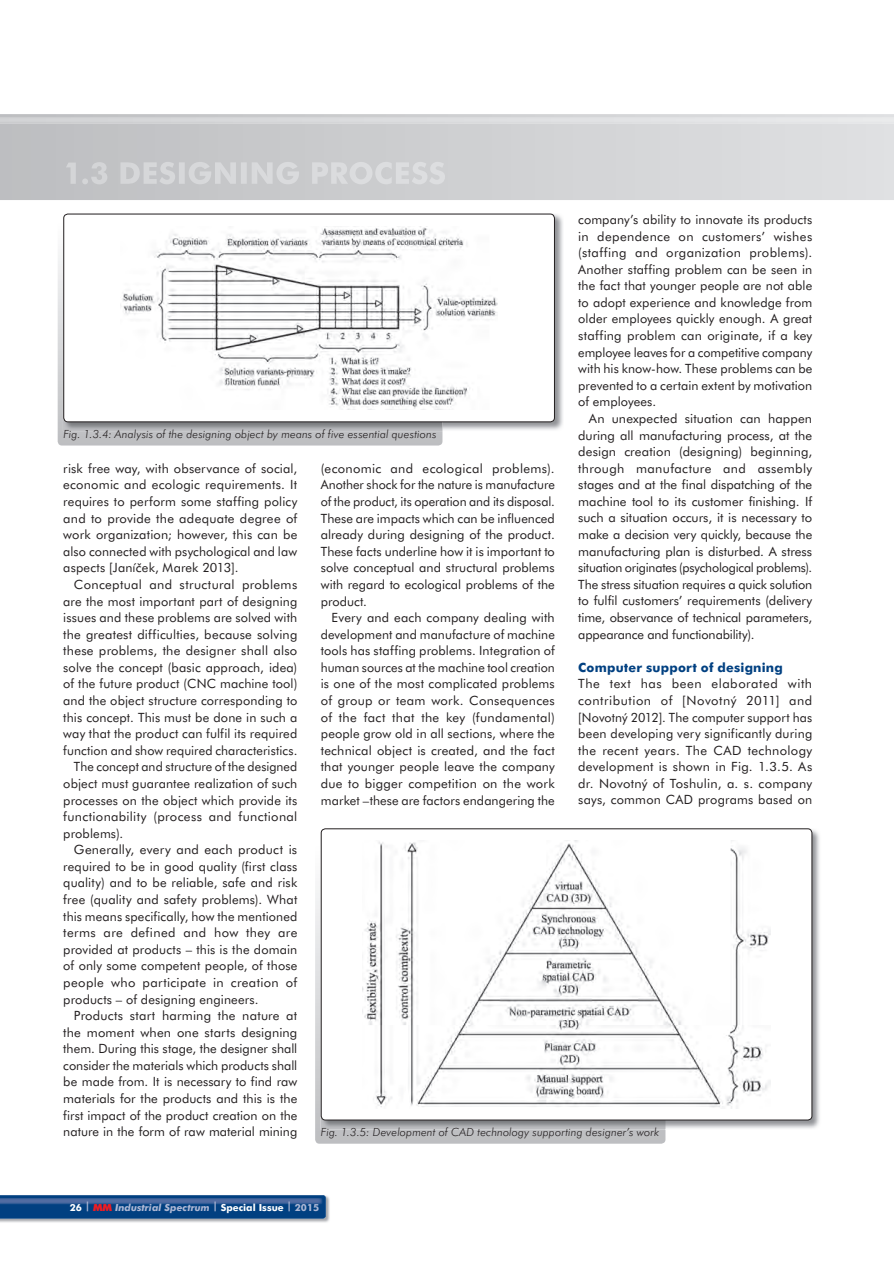
<style>
.page{position:relative;width:894px;height:1264px;background:#fff}
.page>*{position:absolute;margin:0;border:0;box-sizing:border-box;transform-origin:0 0}
.t1{font:12.75px/16.6px "Futura BTCE";letter-spacing:.01em;color:#231f20;text-align:justify}
.t2{font:12.75px "Futura BTCE";letter-spacing:.03em;color:#231f20}
.t3{font:700 12.75px "Futura BTCE";letter-spacing:.015em;color:#014081}
.t4{font:italic 300 11.25px "Futura BTCE";letter-spacing:.01em;color:#231f20}
.t5{font:italic 700 9.75px "Futura BTCE";color:#aeb8d5}
.s1{font-style:normal;color:#fff}
.s2{font-weight:900;font-style:normal;color:#ee1d23}
.s3{font-style:normal}
</style>
<div class="page">
<svg style="left:0;top:114px;width:893px;height:86px;background:#cfd0d2"></svg>
<img style="left:0;top:117px;width:893px;height:7px">
<img style="left:0;top:1196px;width:330px;height:26px">
<div style="left:0;top:1195px;width:326px;height:23px;background:#014081"></div>
<img style="left:0;top:1197px;width:322px;height:7px">
<div style="left:66px;top:162px;width:379px;height:22px;background:#c7c8ca"></div>
<svg style="left:315px;top:886px;width:350px;height:257px;background:#c4c5c7"></svg>
<img style="left:665px;top:877px;width:155px;height:252px">
<img style="left:320px;top:845px;width:345px;height:284px">
<div style="left:321px;top:828px;width:490px;height:291px;background:#fff;border-radius:4px"></div>
<img style="left:362px;top:840px;width:408px;height:267px">
<div style="left:321px;top:828px;width:491px;height:292px;border:1px solid #231f20;border-radius:4px"></div>
<svg style="left:58px;top:249px;width:384px;height:196px;background:#c2c3c6"></svg>
<img style="left:63px;top:213px;width:500px;height:218px">
<img style="left:63px;top:420px;width:379px;height:11px">
<div style="left:64px;top:214px;width:490px;height:208px;background:#fff;border-radius:4px"></div>
<img style="left:120px;top:227px;width:377px;height:182px">
<div style="left:63px;top:214px;width:491px;height:208px;border:1px solid #231f20;border-radius:4px"></div>
<p class="t1" style="left:578px;top:211px;width:235px">company’s ability to innovate its products in dependence on customers’ wishes (staffing and organization problems).<br>Another staffing problem can be seen in the fact that younger people are not able to adopt experience and knowledge from older employees quickly enough. A great staffing problem can originate, if a key employee leaves for a competitive company with his know-how. These problems can be prevented to a certain extent by motivation of employees.</p>
<p class="t1" style="left:578px;top:410px;width:235px;text-indent:11px">An unexpected situation can happen during all manufacturing process, at the design creation (designing) beginning, through manufacture and assembly stages and at the final dispatching of the machine tool to its customer finishing. If such a situation occurs, it is necessary to make a decision very quickly, because the manufacturing plan is disturbed. A stress situation originates (psychological problems).<br>The stress situation requires a quick solution to fulfil customers’ requirements (delivery time, observance of technical parameters, appearance and functionability).</p>
<p class="t3" style="left:578px;top:658px;width:206px">Computer support of designing</p>
<p class="t1" style="left:578px;top:675px;width:235px">The text has been elaborated with contribution of [Novotný 2011] and [Novotný 2012]. The computer support has been developing very significantly during the recent years. The CAD technology development is shown in Fig. 1.3.5. As dr. Novotný of Toshulin, a. s. company says, common CAD programs based on</p>
<p class="t4" style="left:63px;top:426px;width:374px">Fig. 1.3.4: Analysis of the designing object by means of five essential questions</p>
<p class="t1" style="left:63px;top:459px;width:235px">risk free way, with observance of social, economic and ecologic requirements. It requires to perform some staffing policy and to provide the adequate degree of work organization; however, this can be also connected with psychological and law aspects [Janíček, Marek 2013].</p>
<p class="t1" style="left:74px;top:575px;width:225px">Conceptual and structural problems</p>
<p class="t1" style="left:63px;top:592px;width:235px">are the most important part of designing</p>
<p class="t1" style="left:63px;top:608px;width:235px">issues and these problems are solved with</p>
<p class="t1" style="left:63px;top:625px;width:235px">the greatest difficulties, because solving</p>
<p class="t1" style="left:63px;top:642px;width:235px">these problems, the designer shall also</p>
<p class="t1" style="left:63px;top:658px;width:235px">solve the concept (basic approach, idea)</p>
<p class="t1" style="left:63px;top:675px;width:235px">of the future product (CNC machine tool)</p>
<p class="t1" style="left:63px;top:691px;width:235px">and the object structure corresponding to</p>
<p class="t1" style="left:63px;top:708px;width:235px">this concept. This must be done in such a</p>
<p class="t1" style="left:63px;top:724px;width:235px">way that the product can fulfil its required</p>
<p class="t1" style="left:63px;top:741px;width:235px">function and show required characteristics.</p>
<p class="t1" style="left:74px;top:758px;width:225px">The concept and structure of the designed</p>
<p class="t1" style="left:63px;top:774px;width:235px">object must guarantee realization of such</p>
<p class="t1" style="left:63px;top:791px;width:235px">processes on the object which provide its</p>
<p class="t1" style="left:63px;top:807px;width:235px">functionability (process and functional</p>
<p class="t1" style="left:63px;top:824px;width:61px">problems).</p>
<p class="t1" style="left:74px;top:841px;width:225px">Generally, every and each product is</p>
<p class="t1" style="left:63px;top:857px;width:235px">required to be in good quality (first class</p>
<p class="t1" style="left:63px;top:874px;width:235px">quality) and to be reliable, safe and risk</p>
<p class="t1" style="left:63px;top:890px;width:235px">free (quality and safety problems). What</p>
<p class="t1" style="left:63px;top:907px;width:235px">this means specifically, how the mentioned</p>
<p class="t2" style="left:63px;top:924px;width:235px">terms are defined and how they are</p>
<p class="t1" style="left:63px;top:940px;width:235px">provided at products – this is the domain</p>
<p class="t1" style="left:63px;top:957px;width:235px">of only some competent people, of those</p>
<p class="t1" style="left:63px;top:973px;width:235px">people who participate in creation of</p>
<p class="t1" style="left:63px;top:990px;width:197px">products – of designing engineers.</p>
<p class="t1" style="left:74px;top:1006px;width:225px">Products start harming the nature at</p>
<p class="t1" style="left:63px;top:1023px;width:235px">the moment when one starts designing</p>
<p class="t1" style="left:63px;top:1039px;width:235px">them. During this stage, the designer shall</p>
<p class="t1" style="left:63px;top:1056px;width:235px">consider the materials which products shall</p>
<p class="t1" style="left:63px;top:1073px;width:235px">be made from. It is necessary to find raw</p>
<p class="t1" style="left:63px;top:1089px;width:235px">materials for the products and this is the</p>
<p class="t1" style="left:63px;top:1106px;width:235px">first impact of the product creation on the</p>
<p class="t1" style="left:63px;top:1122px;width:235px">nature in the form of raw material mining</p>
<p class="t1" style="left:320px;top:459px;width:235px">(economic and ecological problems).<br>Another shock for the nature is manufacture of the product, its operation and its disposal.<br>These are impacts which can be influenced already during designing of the product.<br>These facts underline how it is important to solve conceptual and structural problems with regard to ecological problems of the product.</p>
<p class="t1" style="left:320px;top:608px;width:235px;text-indent:11px">Every and each company dealing with development and manufacture of machine tools has staffing problems. Integration of human sources at the machine tool creation is one of the most complicated problems of group or team work. Consequences of the fact that the key (fundamental) people grow old in all sections, where the technical object is created, and the fact that younger people leave the company due to bigger competition on the work market –these are factors endangering the</p>
<p class="t4" style="left:321px;top:1124px;width:340px">Fig. 1.3.5: Development of CAD technology supporting designer’s work</p>
<p class="t5" style="left:70px;top:1200px;width:251px"><span class="s1">26</span> <sup>|</sup> <span class="s2">MM</span> Industrial Spectrum <sup>|</sup> <span class="s1">Special Issue</span> <sup>|</sup> <span class="s3">2015</span></p>
</div>
